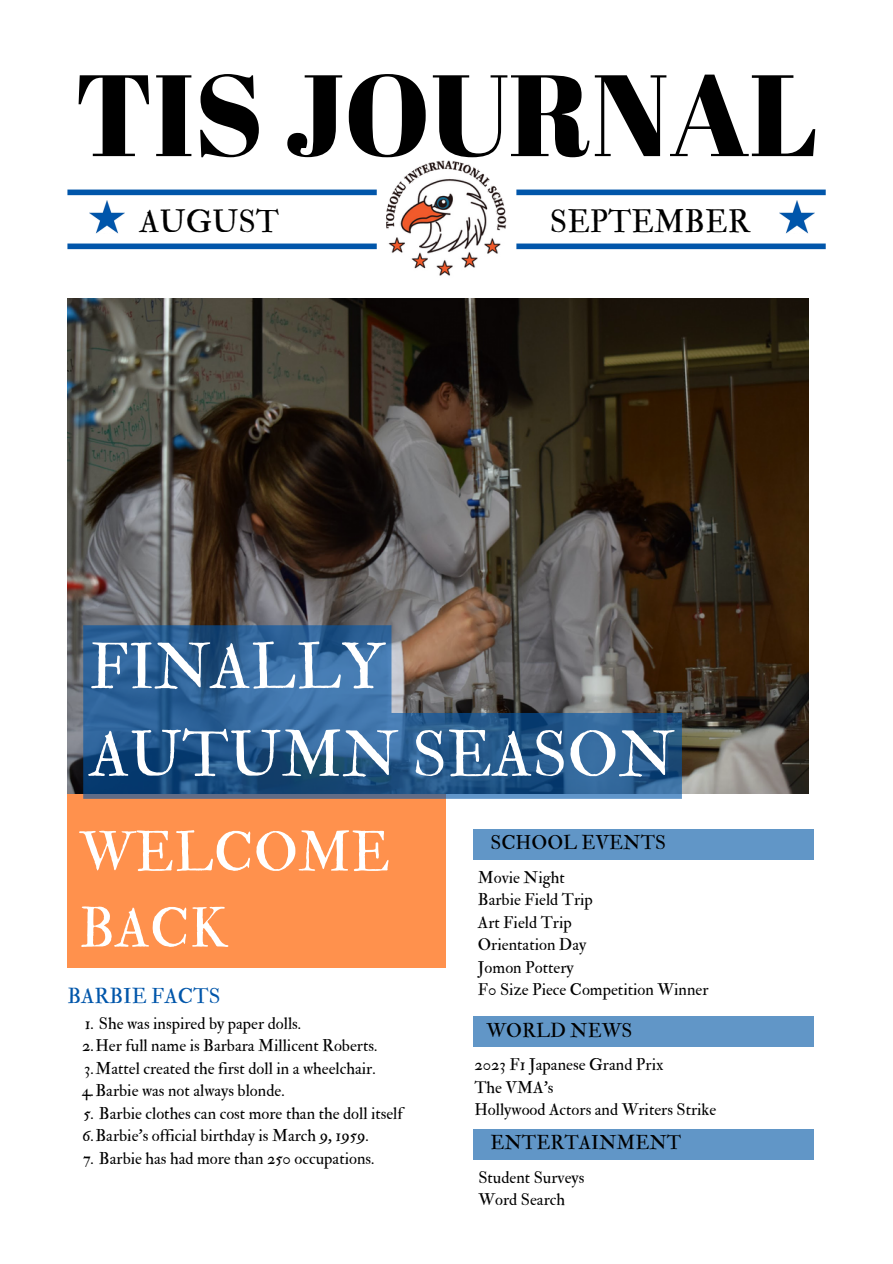
<style>
.page{position:relative;width:893px;height:1264px;background:#fff}
.page>*{position:absolute;margin:0;border:0;box-sizing:border-box;transform-origin:0 0}
.t1{font:115.35px "Abril Fatface";color:#000}
.t2{font:63px/87.8px "IM FELL Double Pica Roman";color:#fff}
.t3{font:54.6px/76.1px "IM FELL Double Pica Roman";color:#fff}
.t4{font:31.35px "IM FELL Double Pica Roman";color:#000}
.t5{font:21px "IM FELL Double Pica Roman";color:#0156aa}
.t6{font:19.5px "IM FELL Double Pica Roman";color:#000}
.t7{font:16.5px "IM FELL Double Pica Roman";color:#000}
</style>
<div class="page">
<div style="left:67px;top:189px;width:310px;height:6px;background:#0156aa"></div>
<img style="left:89px;top:201px;width:35px;height:32px">
<img style="left:779px;top:201px;width:35px;height:32px">
<div style="left:67px;top:243px;width:310px;height:6px;background:#0156aa"></div>
<div style="left:67px;top:794px;width:379px;height:174px;background:#ff914d"></div>
<div style="left:516px;top:189px;width:309px;height:6px;background:#0156aa"></div>
<div style="left:516px;top:243px;width:309px;height:6px;background:#0156aa"></div>
<img style="left:386px;top:160px;width:120px;height:116px">
<div style="left:473px;top:1129px;width:340px;height:30px;background:#6196c7"></div>
<div style="left:473px;top:1016px;width:340px;height:31px;background:#6196c7"></div>
<div style="left:473px;top:829px;width:340px;height:30px;background:#6196c7"></div>
<img style="left:67px;top:299px;width:741px;height:494px">
<svg style="left:83px;top:625px;width:598px;height:173px;background:#3b5f83"></svg>
<p class="t1" style="left:74px;top:34px;width:745px">TIS JOURNAL</p>
<p class="t4" style="left:140px;top:203px;width:141px">AUGUST</p>
<p class="t4" style="left:550px;top:203px;width:202px">SEPTEMBER</p>
<p class="t2" style="left:89px;top:624px;width:587px">FINALLY<br>AUTUMN SEASON</p>
<p class="t3" style="left:79px;top:815px;width:312px">WELCOME<br>BACK</p>
<p class="t5" style="left:67px;top:983px;width:154px">BARBIE FACTS</p>
<p class="t7" style="left:85px;top:1013px;width:218px">1. She was inspired by paper dolls.</p>
<p class="t7" style="left:82px;top:1035px;width:296px">2.Her full name is Barbara Millicent Roberts.</p>
<p class="t7" style="left:84px;top:1058px;width:293px">3.Mattel created the first doll in a wheelchair.</p>
<p class="t7" style="left:82px;top:1080px;width:204px">4.Barbie was not always blonde.</p>
<p class="t7" style="left:83px;top:1103px;width:321px">5. Barbie clothes can cost more than the doll itself</p>
<p class="t7" style="left:82px;top:1125px;width:288px">6.Barbie’s official birthday is March 9, 1959.</p>
<p class="t7" style="left:83px;top:1148px;width:293px">7. Barbie has had more than 250 occupations.</p>
<p class="t6" style="left:490px;top:830px;width:177px">SCHOOL EVENTS</p>
<p class="t7" style="left:478px;top:867px;width:88px">Movie Night</p>
<p class="t7" style="left:478px;top:889px;width:117px">Barbie Field Trip</p>
<p class="t7" style="left:478px;top:912px;width:95px">Art Field Trip</p>
<p class="t7" style="left:478px;top:934px;width:110px">Orientation Day</p>
<p class="t7" style="left:478px;top:957px;width:97px">Jomon Pottery</p>
<p class="t7" style="left:478px;top:979px;width:232px">F0 Size Piece Competition Winner</p>
<p class="t6" style="left:486px;top:1018px;width:147px">WORLD NEWS</p>
<p class="t7" style="left:474px;top:1054px;width:190px">2023 F1 Japanese Grand Prix</p>
<p class="t7" style="left:474px;top:1077px;width:81px">The VMA’s</p>
<p class="t7" style="left:474px;top:1099px;width:243px">Hollywood Actors and Writers Strike</p>
<p class="t6" style="left:490px;top:1130px;width:192px">ENTERTAINMENT</p>
<p class="t7" style="left:478px;top:1167px;width:108px">Student Surveys</p>
<p class="t7" style="left:478px;top:1189px;width:88px">Word Search</p>
</div>
